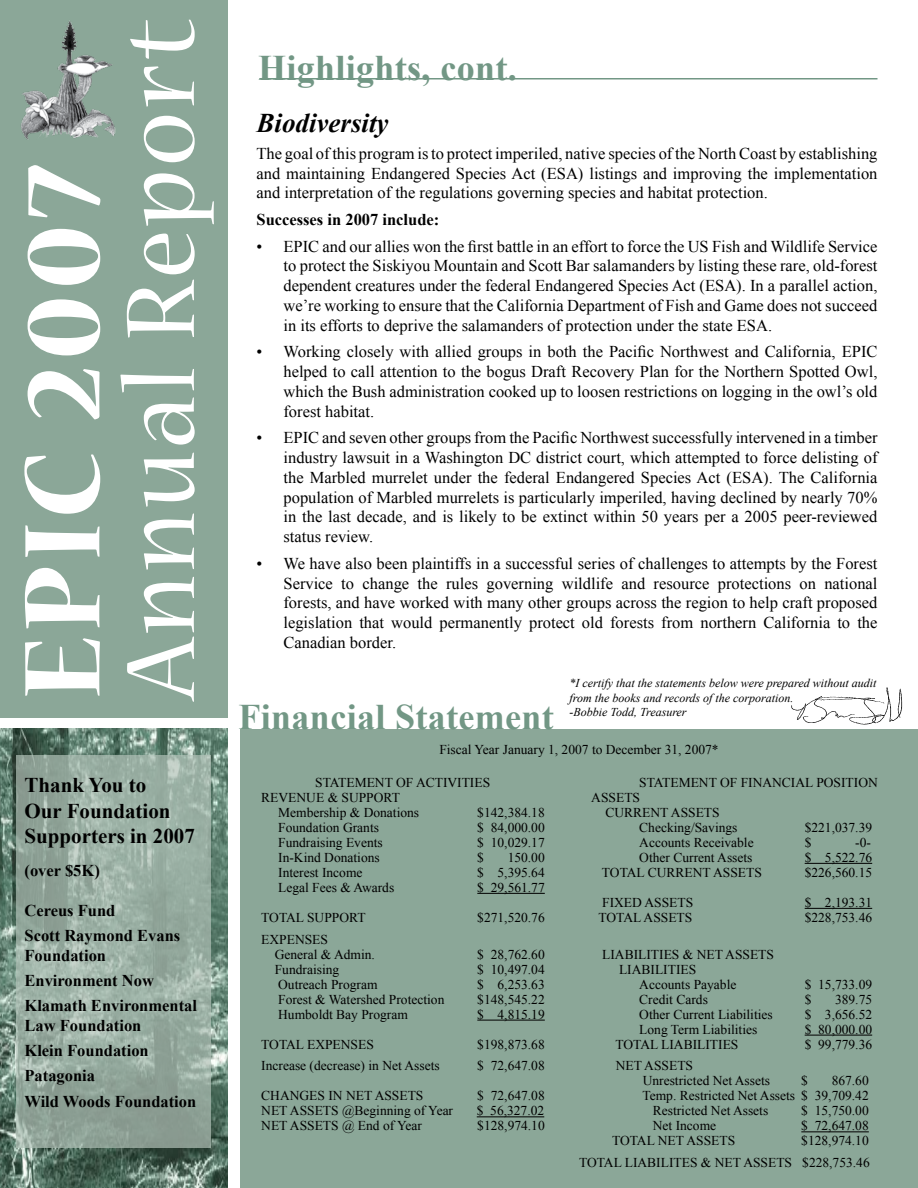
<style>
.page{position:relative;width:918px;height:1188px;background:#fff}
.page>*{position:absolute;margin:0;border:0;box-sizing:border-box;transform-origin:0 0}
.t1{font:700 120px "Nueva Std";letter-spacing:.04em;color:#fff}
.t2{font:108px "Nueva Std";letter-spacing:.03em;color:#fff}
.t3{font:700 36px "Times New Roman";letter-spacing:.01em;color:#729785}
.t4{font:italic 700 27px "Times New Roman";color:#000}
.t5{font:700 21px/25.2px "Times New Roman";color:#000}
.t6{font:16.5px/19.8px "Times New Roman";color:#000;text-align:justify}
.t7{font:700 16.5px/25.2px "Times New Roman";color:#000}
.t8{font:13.5px/15px "Times New Roman";color:#000}
.t9{font:italic 12px/14.4px "Times New Roman";color:#000}
</style>
<div class="page">
<img style="left:0;top:728px;width:228px;height:459px">
<svg style="left:16px;top:755px;width:196px;height:393px;background:#98aca0"></svg>
<hr style="left:259px;top:78px;width:619px;height:2px;background:#729785">
<div style="left:0;top:0;width:228px;height:717px;background:#8ba798"></div>
<img style="left:21px;top:20px;width:94px;height:120px">
<div style="left:240px;top:729px;width:678px;height:459px;background:#8ba798"></div>
<hr style="left:805px;top:863px;width:67px;height:1px;background:#000">
<hr style="left:477px;top:893px;width:68px;height:1px;background:#000">
<hr style="left:805px;top:908px;width:67px;height:1px;background:#000">
<hr style="left:477px;top:1020px;width:68px;height:1px;background:#000">
<hr style="left:805px;top:1035px;width:67px;height:1px;background:#000">
<hr style="left:477px;top:1117px;width:67px;height:1px;background:#000">
<hr style="left:801px;top:1132px;width:68px;height:1px;background:#000">
<img style="left:791px;top:687px;width:112px;height:38px">
<h1 class="t1" style="left:7px;top:699px;width:537px;rotate:-90deg">EPIC 2007</h1>
<h2 class="t2" style="left:112px;top:699px;width:681px;rotate:-90deg">Annual Report</h2>
<p class="t5" style="left:25px;top:772px;width:172px">Thank You to<br>Our Foundation<br>Supporters in 2007</p>
<p class="t7" style="left:25px;top:858px;width:77px">(over $5K)</p>
<p class="t7" style="left:25px;top:897px;width:157px">Cereus Fund<br>Scott Raymond Evans</p>
<p class="t7" style="left:25px;top:942px;width:174px">Foundation<br>Environment Now<br>Klamath Environmental</p>
<p class="t7" style="left:25px;top:1012px;width:173px">Law Foundation<br>Klein Foundation<br>Patagonia<br>Wild Woods Foundation</p>
<h3 class="t3" style="left:258px;top:43px;width:260px">Highlights, cont.</h3>
<h3 class="t4" style="left:256px;top:104px;width:134px">Biodiversity</h3>
<p class="t6" style="left:256px;top:143px;width:623px">The goal of this program is to protect imperiled, native species of the North Coast by establishing and maintaining Endangered Species Act (ESA) listings and improving the implementation and interpretation of the regulations governing species and habitat protection.</p>
<p class="t7" style="left:256px;top:206px;width:184px">Successes in 2007 include:</p>
<p class="t6" style="left:284px;top:236px;width:595px">EPIC and our allies won the first battle in an effort to force the US Fish and Wildlife Service to protect the Siskiyou Mountain and Scott Bar salamanders by listing these rare, old-forest dependent creatures under the federal Endangered Species Act (ESA). In a parallel action, we’re working to ensure that the California Department of Fish and Game does not succeed in its efforts to deprive the salamanders of protection under the state ESA.</p>
<p class="t6" style="left:284px;top:342px;width:596px">Working closely with allied groups in both the Pacific Northwest and California, EPIC helped to call attention to the bogus Draft Recovery Plan for the Northern Spotted Owl, which the Bush administration cooked up to loosen restrictions on logging in the owl’s old forest habitat.</p>
<p class="t6" style="left:284px;top:428px;width:596px">EPIC and seven other groups from the Pacific Northwest successfully intervened in a timber industry lawsuit in a Washington DC district court, which attempted to force delisting of the Marbled murrelet under the federal Endangered Species Act (ESA). The California population of Marbled murrelets is particularly imperiled, having declined by nearly 70% in the last decade, and is likely to be extinct within 50 years per a 2005 peer-reviewed status review.</p>
<p class="t6" style="left:284px;top:553px;width:596px">We have also been plaintiffs in a successful series of challenges to attempts by the Forest Service to change the rules governing wildlife and resource protections on national forests, and have worked with many other groups across the region to help craft proposed legislation that would permanently protect old forests from northern California to the Canadian border.</p>
<p class="t6" style="left:256px;top:236px;width:7px">•</p>
<p class="t6" style="left:256px;top:342px;width:7px">•</p>
<p class="t6" style="left:256px;top:428px;width:7px">•</p>
<p class="t6" style="left:256px;top:553px;width:7px">•</p>
<h3 class="t3" style="left:238px;top:692px;width:317px">Financial Statement</h3>
<p class="t9" style="left:570px;top:676px;width:308px">*I certify that the statements below were prepared without audit from the books and records of the corporation.<br>-Bobbie Todd, Treasurer</p>
<p class="t8" style="left:439px;top:742px;width:281px">Fiscal Year January 1, 2007 to December 31, 2007*</p>
<p class="t8" style="left:315px;top:775px;width:176px">STATEMENT OF ACTIVITIES</p>
<p class="t8" style="left:639px;top:775px;width:240px">STATEMENT OF FINANCIAL POSITION</p>
<p class="t8" style="left:261px;top:790px;width:140px">REVENUE &amp; SUPPORT</p>
<p class="t8" style="left:591px;top:790px;width:50px">ASSETS</p>
<p class="t8" style="left:278px;top:805px;width:142px">Membership &amp; Donations</p>
<p class="t8" style="left:477px;top:805px;width:69px">$142,384.18</p>
<p class="t8" style="left:606px;top:805px;width:116px">CURRENT ASSETS</p>
<p class="t8" style="left:278px;top:820px;width:102px">Foundation Grants</p>
<p class="t8" style="left:477px;top:820px;width:69px">$ 84,000.00</p>
<p class="t8" style="left:639px;top:820px;width:100px">Checking/Savings</p>
<p class="t8" style="left:805px;top:820px;width:69px">$221,037.39</p>
<p class="t8" style="left:278px;top:835px;width:106px">Fundraising Events</p>
<p class="t8" style="left:477px;top:835px;width:69px">$ 10,029.17</p>
<p class="t8" style="left:639px;top:835px;width:116px">Accounts Receivable</p>
<p class="t8" style="left:805px;top:835px;width:8px">$</p>
<p class="t8" style="left:855px;top:835px;width:17px">-0-</p>
<p class="t8" style="left:278px;top:850px;width:103px">In-Kind Donations</p>
<p class="t8" style="left:477px;top:850px;width:8px">$</p>
<p class="t8" style="left:508px;top:850px;width:39px">150.00</p>
<p class="t8" style="left:639px;top:850px;width:115px">Other Current Assets</p>
<p class="t8" style="left:805px;top:850px;width:69px">$ 5,522.76</p>
<p class="t8" style="left:278px;top:865px;width:86px">Interest Income</p>
<p class="t8" style="left:477px;top:865px;width:69px">$ 5,395.64</p>
<p class="t8" style="left:602px;top:865px;width:161px">TOTAL CURRENT ASSETS</p>
<p class="t8" style="left:805px;top:865px;width:69px">$226,560.15</p>
<p class="t8" style="left:278px;top:880px;width:118px">Legal Fees &amp; Awards</p>
<p class="t8" style="left:477px;top:880px;width:69px">$ 29,561.77</p>
<p class="t8" style="left:602px;top:895px;width:93px">FIXED ASSETS</p>
<p class="t8" style="left:805px;top:895px;width:69px">$ 2,193.31</p>
<p class="t8" style="left:261px;top:910px;width:106px">TOTAL SUPPORT</p>
<p class="t8" style="left:477px;top:910px;width:69px">$271,520.76</p>
<p class="t8" style="left:599px;top:910px;width:95px">TOTAL ASSETS</p>
<p class="t8" style="left:805px;top:910px;width:69px">$228,753.46</p>
<p class="t8" style="left:275px;top:931px;width:102px;text-indent:-14px">EXPENSES<br>General &amp; Admin.</p>
<p class="t8" style="left:477px;top:946px;width:69px">$ 28,762.60</p>
<p class="t8" style="left:602px;top:946px;width:173px">LIABILITIES &amp; NET ASSETS</p>
<p class="t8" style="left:275px;top:961px;width:66px">Fundraising</p>
<p class="t8" style="left:477px;top:961px;width:69px">$ 10,497.04</p>
<p class="t8" style="left:619px;top:961px;width:79px">LIABILITIES</p>
<p class="t8" style="left:278px;top:976px;width:101px">Outreach Program</p>
<p class="t8" style="left:477px;top:976px;width:69px">$ 6,253.63</p>
<p class="t8" style="left:639px;top:976px;width:99px">Accounts Payable</p>
<p class="t8" style="left:805px;top:976px;width:69px">$ 15,733.09</p>
<p class="t8" style="left:278px;top:991px;width:168px">Forest &amp; Watershed Protection</p>
<p class="t8" style="left:477px;top:991px;width:69px">$148,545.22</p>
<p class="t8" style="left:639px;top:991px;width:70px">Credit Cards</p>
<p class="t8" style="left:805px;top:991px;width:8px">$</p>
<p class="t8" style="left:835px;top:991px;width:39px">389.75</p>
<p class="t8" style="left:278px;top:1006px;width:131px">Humboldt Bay Program</p>
<p class="t8" style="left:477px;top:1006px;width:69px">$ 4,815.19</p>
<p class="t8" style="left:639px;top:1006px;width:135px">Other Current Liabilities</p>
<p class="t8" style="left:805px;top:1006px;width:69px">$ 3,656.52</p>
<p class="t8" style="left:639px;top:1021px;width:120px">Long Term Liabilities</p>
<p class="t8" style="left:805px;top:1021px;width:69px">$ 80,000.00</p>
<p class="t8" style="left:261px;top:1036px;width:114px">TOTAL EXPENSES</p>
<p class="t8" style="left:477px;top:1036px;width:69px">$198,873.68</p>
<p class="t8" style="left:615px;top:1036px;width:125px">TOTAL LIABILITIES</p>
<p class="t8" style="left:805px;top:1036px;width:69px">$ 99,779.36</p>
<p class="t8" style="left:261px;top:1058px;width:180px">Increase (decrease) in Net Assets</p>
<p class="t8" style="left:477px;top:1058px;width:69px">$ 72,647.08</p>
<p class="t8" style="left:643px;top:1058px;width:129px;text-indent:-27px">NET ASSETS<br>Unrestricted Net Assets</p>
<p class="t8" style="left:801px;top:1073px;width:8px">$</p>
<p class="t8" style="left:832px;top:1073px;width:39px">867.60</p>
<p class="t8" style="left:261px;top:1088px;width:164px">CHANGES IN NET ASSETS</p>
<p class="t8" style="left:477px;top:1088px;width:69px">$ 72,647.08</p>
<p class="t8" style="left:642px;top:1088px;width:228px">Temp. Restricted Net Assets $ 39,709.42</p>
<p class="t8" style="left:261px;top:1103px;width:193px">NET ASSETS @Beginning of Year</p>
<p class="t8" style="left:477px;top:1103px;width:69px">$ 56,327.02</p>
<p class="t8" style="left:653px;top:1103px;width:117px">Restricted Net Assets</p>
<p class="t8" style="left:801px;top:1103px;width:69px">$ 15,750.00</p>
<p class="t8" style="left:261px;top:1118px;width:162px">NET ASSETS @ End of Year</p>
<p class="t8" style="left:477px;top:1118px;width:69px">$128,974.10</p>
<p class="t8" style="left:653px;top:1118px;width:65px">Net Income</p>
<p class="t8" style="left:801px;top:1118px;width:69px">$ 72,647.08</p>
<p class="t8" style="left:612px;top:1133px;width:125px">TOTAL NET ASSETS</p>
<p class="t8" style="left:801px;top:1133px;width:69px">$128,974.10</p>
<p class="t8" style="left:579px;top:1154px;width:292px">TOTAL LIABILITES &amp; NET ASSETS $228,753.46</p>
</div>
